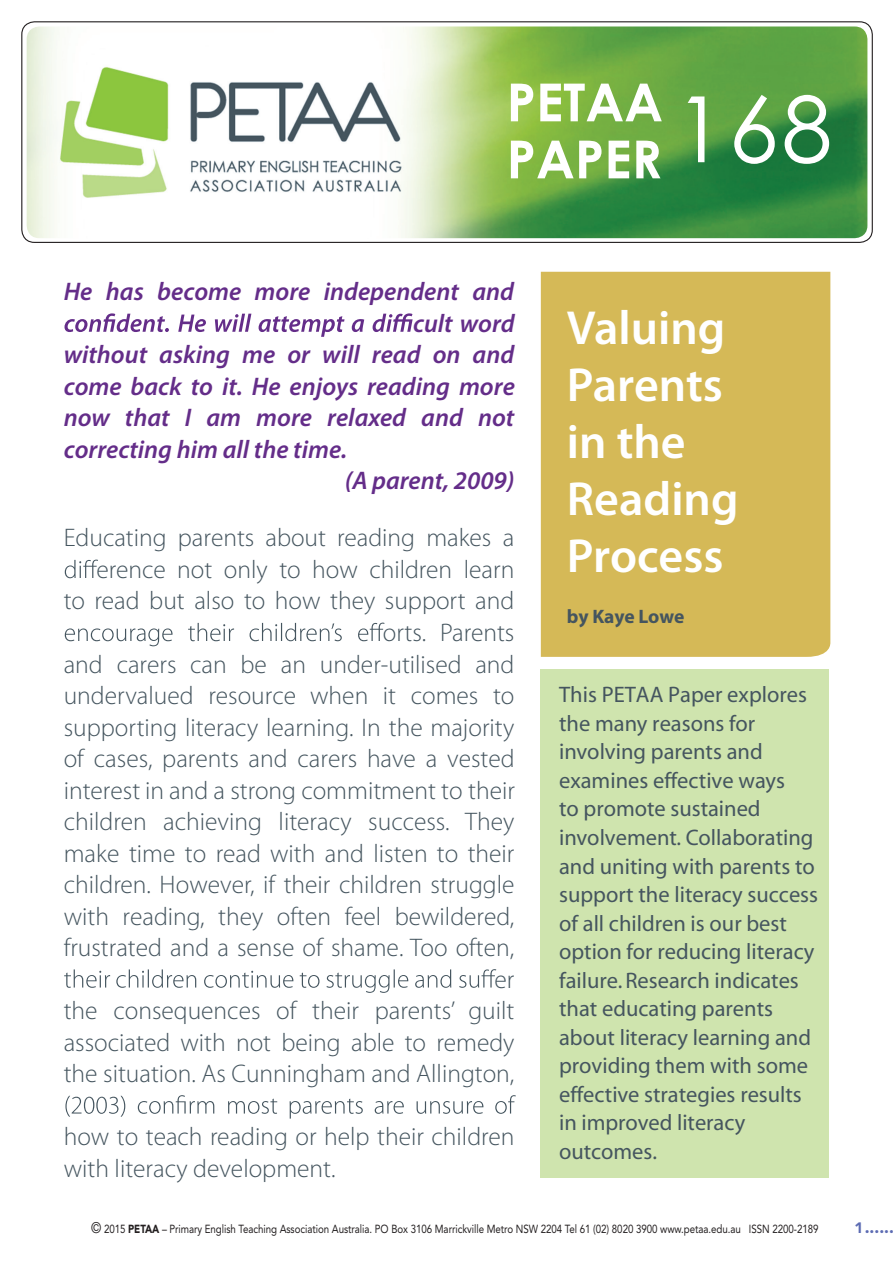
<style>
.page{position:relative;width:893px;height:1263px;background:#fff}
.page>*{position:absolute;margin:0;border:0;box-sizing:border-box;transform-origin:0 0}
.t1{font:700 52.5px/57px "Century Gothic";color:#fff}
.t2{font:600 48px/57px "Myriad Pro";color:#fff}
.t3{font:300 25.5px/31.5px "Myriad Pro";color:#45555f;text-align:right}
.t4{font:italic 600 25.5px "Myriad Pro";color:#642d89}
.t5{font:22.5px/28.5px "Myriad";color:#45555f}
.t6{font:700 19.5px "Myriad";letter-spacing:-.005em;color:#45555f}
.t7{font:900 16.5px "Avenir";color:#5d6cb3}
.t8{font:11.7px "Avenir";letter-spacing:-.005em;color:#231f20;scale:.83 1}
.s1{font-size:15.3px}
.s2{font-weight:900}
.s3{font-size:15px}
</style>
<div class="page">
<div style="left:21px;top:21px;width:852px;height:222px;border:1px solid #231f20;border-radius:13px"></div>
<img style="left:27px;top:26px;width:840px;height:212px">
<div style="left:541px;top:669px;width:288px;height:509px;background:#cfe4ae"></div>
<div style="left:541px;top:272px;width:289px;height:385px;background:#d5b957"></div>
<svg style="left:65px;top:313px;width:348px;height:24px"></svg>
<svg style="left:65px;top:560px;width:33px;height:18px"></svg>
<svg style="left:65px;top:623px;width:320px;height:23px"></svg>
<svg style="left:64px;top:969px;width:432px;height:24px"></svg>
<svg style="left:65px;top:1095px;width:451px;height:23px"></svg>
<h1 class="t1" style="left:507px;top:71px;width:327px">PETAA<br>PAPER <sup>168</sup></h1>
<p class="t4" style="left:64px;top:275px;width:452px">He has become more independent and</p>
<p class="t4" style="left:413px;top:307px;width:103px">cult word</p>
<p class="t4" style="left:64px;top:338px;width:452px">without asking me or will read on and</p>
<p class="t4" style="left:64px;top:370px;width:453px">come back to it. He enjoys reading more</p>
<p class="t4" style="left:64px;top:401px;width:452px">now that I am more relaxed and not</p>
<p class="t4" style="left:64px;top:433px;width:285px">correcting him all the time.</p>
<p class="t4" style="left:345px;top:464px;width:171px">(A parent, 2009)</p>
<p class="t3" style="left:64px;top:522px;width:453px">Educating parents about reading makes a erence not only to how children learn<br>to read but also to how they support and orts. Parents<br>and carers can be an under-utilised and undervalued resource when it comes to supporting literacy learning. In the majority of cases, parents and carers have a vested interest in and a strong commitment to their children achieving literacy success. They make time to read with and listen to their children. However, if their children struggle with reading, they often feel bewildered, frustrated and a sense of shame. Too often, er<br>the consequences of their parents’ guilt associated with not being able to remedy the situation. As Cunningham and Allington,</p>
<p class="t3" style="left:64px;top:1120px;width:452px;text-align:left">how to teach reading or help their children with literacy development.</p>
<h2 class="t2" style="left:567px;top:298px;width:173px">Valuing<br>Parents in the<br>Reading<br>Process</h2>
<p class="t6" style="left:567px;top:606px;width:119px">by Kaye Lowe</p>
<p class="t5" style="left:559px;top:682px;width:260px">This PETAA Paper explores the many reasons for involving parents and examines effective ways<br>to promote sustained involvement. Collaborating and uniting with parents to support the literacy success of all children is our best option for reducing literacy failure. Research indicates that educating parents about literacy learning and providing them with some effective strategies results in improved literacy outcomes.</p>
<p class="t8" style="left:91px;top:1222px;width:878px"><span class="s1">©</span> 2015 <span class="s2">PETAA</span> – Primary English Teaching Association Australia. PO Box 3106 Marrickville Metro NSW 2204 Tel 61 (02) 8020 3900 www.petaa.edu.au ISSN 2200-2189</p>
<p class="t7" style="left:854px;top:1217px;width:41px"><span class="s3">1</span>......</p>
</div>
